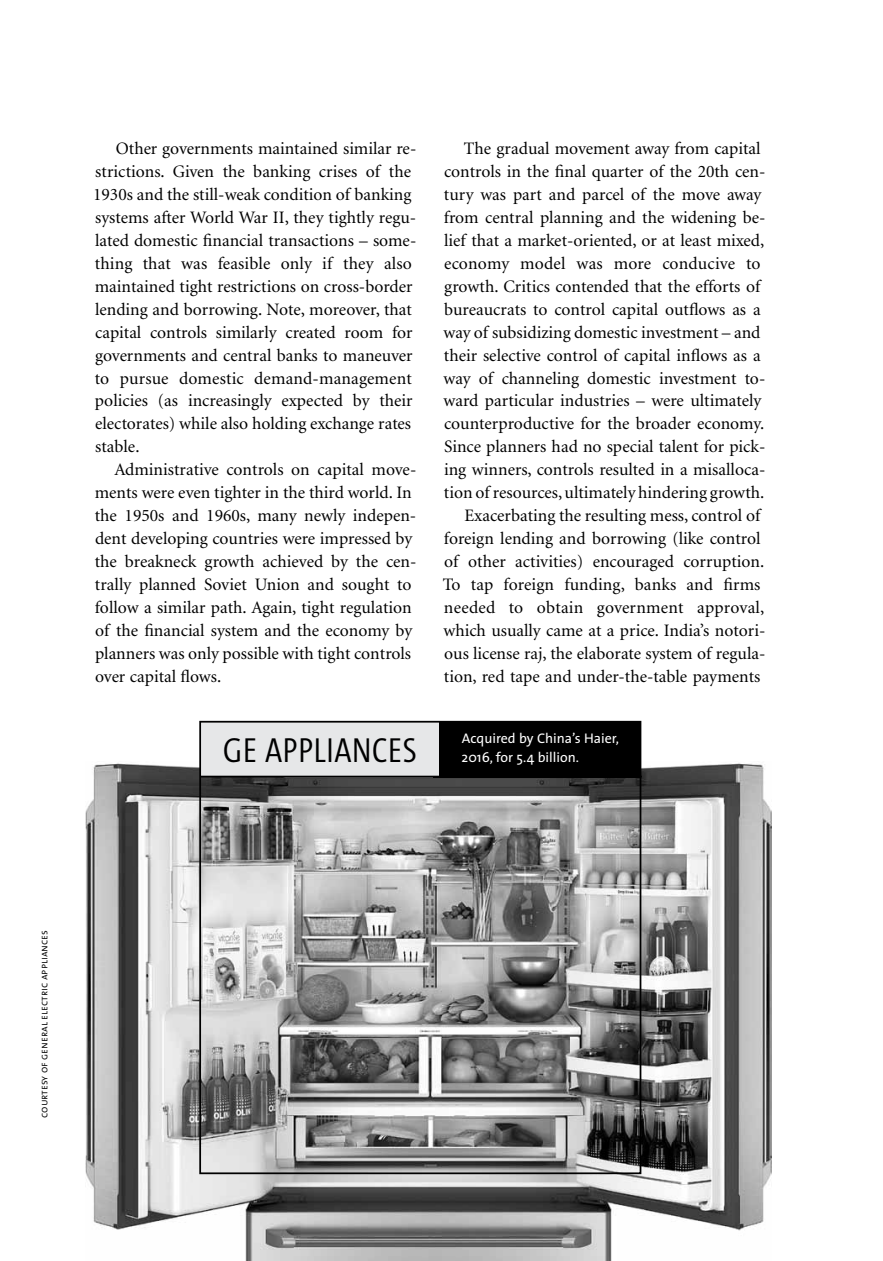
<style>
.page{position:relative;width:883px;height:1261px;background:#fff}
.page>*{position:absolute;margin:0;border:0;box-sizing:border-box;transform-origin:0 0}
.t1{font:300 35px "The Sans Cd OF4";letter-spacing:.02em;color:#000}
.t2{font:17.5px/22.9px "Minion";color:#000}
.t3{font:14px/18.4px "The Sans";color:#fff}
.t4{font:10.5px "The Sans Semi Light Caps";color:#000}
</style>
<div class="page">
<img style="left:86px;top:760px;width:685px;height:500px">
<div style="left:433px;top:721px;width:207px;height:56px;background:#000"></div>
<div style="left:200px;top:721px;width:238px;height:55px;background:#e6e7e8"></div>
<div style="left:199px;top:720px;width:442px;height:453px;border:2px solid #000"></div>
<hr style="left:200px;top:775px;width:441px;height:2px;background:#000">
<p class="t2" style="left:93px;top:138px;width:324px;text-indent:23px">Other governments maintained similar re&shy;strictions. Given the banking crises of the 1930s and the still-weak condition of banking systems after World War II, they tightly regu&shy;lated domestic financial transactions – some&shy;thing that was feasible only if they also maintained tight restrictions on cross-border lending and borrowing. Note, moreover, that capital controls similarly created room for governments and central banks to maneuver to pursue domestic demand-management policies (as increasingly expected by their electorates) while also holding exchange rates stable.</p>
<p class="t2" style="left:95px;top:459px;width:323px;text-indent:19px">Administrative controls on capital move&shy;ments were even tighter in the third world. In the 1950s and 1960s, many newly indepen&shy;dent developing countries were impressed by the breakneck growth achieved by the cen&shy;trally planned Soviet Union and sought to follow a similar path. Again, tight regulation of the financial system and the economy by planners was only possible with tight controls over capital flows.</p>
<p class="t2" style="left:463px;top:138px;width:298px">The gradual movement away from capital</p>
<p class="t2" style="left:444px;top:160px;width:322px">controls in the final quarter of the 20th cen-</p>
<p class="t2" style="left:443px;top:183px;width:319px">tury was part and parcel of the move away</p>
<p class="t2" style="left:443px;top:206px;width:323px">from central planning and the widening be-</p>
<p class="t2" style="left:444px;top:229px;width:321px">lief that a market-oriented, or at least mixed,</p>
<p class="t2" style="left:444px;top:252px;width:318px">economy model was more conducive to</p>
<p class="t2" style="left:444px;top:275px;width:317px">growth. Critics contended that the efforts of</p>
<p class="t2" style="left:444px;top:298px;width:318px">bureaucrats to control capital outflows as a</p>
<p class="t2" style="left:443px;top:321px;width:318px">way of subsidizing domestic investment – and</p>
<p class="t2" style="left:443px;top:344px;width:318px">their selective control of capital inflows as a</p>
<p class="t2" style="left:443px;top:367px;width:323px">way of channeling domestic investment to-</p>
<p class="t2" style="left:443px;top:390px;width:319px">ward particular industries – were ultimately</p>
<p class="t2" style="left:444px;top:413px;width:321px">counterproductive for the broader economy.</p>
<p class="t2" style="left:444px;top:436px;width:323px">Since planners had no special talent for pick-</p>
<p class="t2" style="left:444px;top:459px;width:323px">ing winners, controls resulted in a misalloca-</p>
<p class="t2" style="left:443px;top:481px;width:322px">tion of resources, ultimately hindering growth.</p>
<p class="t2" style="left:464px;top:504px;width:297px">Exacerbating the resulting mess, control of</p>
<p class="t2" style="left:443px;top:527px;width:318px">foreign lending and borrowing (like control</p>
<p class="t2" style="left:444px;top:550px;width:321px">of other activities) encouraged corruption.</p>
<p class="t2" style="left:442px;top:573px;width:319px">To tap foreign funding, banks and firms</p>
<p class="t2" style="left:443px;top:596px;width:322px">needed to obtain government approval,</p>
<p class="t2" style="left:443px;top:619px;width:323px">which usually came at a price. India’s notori-</p>
<p class="t2" style="left:444px;top:642px;width:322px">ous license raj, the elaborate system of regula-</p>
<p class="t2" style="left:443px;top:665px;width:318px">tion, red tape and under-the-table payments</p>
<h1 class="t1" style="left:223px;top:732px;width:195px">GE APPLIANCES</h1>
<p class="t3" style="left:461px;top:728px;width:159px">Acquired by China’s Haier,<br>2016, for 5.4 billion.</p>
<p class="t4" style="left:35px;top:1117px;width:189px;rotate:-90deg">courtesy of general electric appliances</p>
</div>
